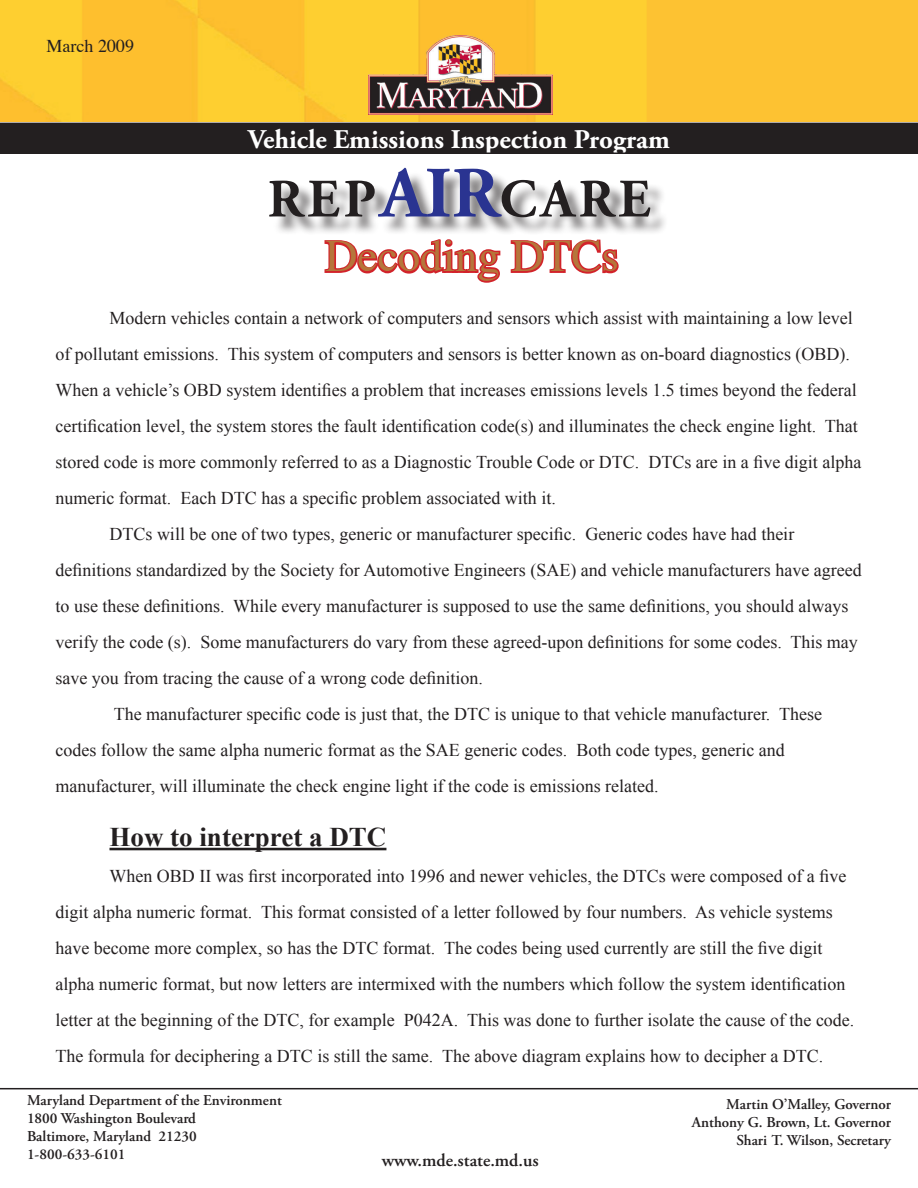
<style>
.page{position:relative;width:918px;height:1188px;background:#fff}
.page>*{position:absolute;margin:0;border:0;box-sizing:border-box;transform-origin:0 0}
.t1{font:700 54px "Adobe Garamond Pro";letter-spacing:.075em;color:#231f20}
.t2{font:45px "Times";color:#b5763b}
.t3{font:700 27px "Adobe Garamond Pro";color:#fff}
.t4{font:700 27px "Times New Roman";color:#231f20}
.t5{font:18px/36px "Times New Roman";color:#231f20}
.t6{font:600 18px "Adobe Garamond Pro";color:#231f20}
.t7{font:18px "Times";color:#231f20}
.t8{font:600 15px "Adobe Garamond Pro";color:#231f20}
.s1{font-size:72px;color:#2a3491}
</style>
<div class="page">
<img style="left:0;top:0;width:918px;height:121px">
<img style="left:368px;top:36px;width:184px;height:78px">
<div style="left:1px;top:123px;width:916px;height:30px;background:#231f20"></div>
<div style="left:0;top:123px;width:918px;height:31px;border:2px solid #231f20"></div>
<hr style="left:0;top:1088px;width:918px;height:1px;background:#231f20">
<div style="left:272px;top:170px;width:646px;height:108px;background:#231f20;opacity:.6"></div>
<svg style="left:323px;top:237px;width:179px;height:46px"></svg>
<svg style="left:509px;top:238px;width:112px;height:37px"></svg>
<hr style="left:110px;top:848px;width:276px;height:2px;background:#231f20">
<p class="t7" style="left:47px;top:29px;width:89px">March 2009</p>
<p class="t3" style="left:248px;top:124px;width:423px">Vehicle Emissions Inspection Program</p>
<p class="t1" style="left:268px;top:168px;width:384px">REP<span class="s1">AIR</span>CARE</p>
<p class="t2" style="left:325px;top:214px;width:295px">Decoding DTCs</p>
<p class="t5" style="left:56px;top:300px;width:807px;text-indent:54px">Modern vehicles contain a network of computers and sensors which assist with maintaining a low level of pollutant emissions. This system of computers and sensors is better known as on-board diagnostics (OBD).<br>When a vehicle’s OBD system identifies a problem that increases emissions levels 1.5 times beyond the federal certification level, the system stores the fault identification code(s) and illuminates the check engine light. That stored code is more commonly referred to as a Diagnostic Trouble Code or DTC. DTCs are in a five digit alpha numeric format. Each DTC has a specific problem associated with it.</p>
<p class="t5" style="left:56px;top:516px;width:808px;text-indent:54px">DTCs will be one of two types, generic or manufacturer specific. Generic codes have had their definitions standardized by the Society for Automotive Engineers (SAE) and vehicle manufacturers have agreed to use these definitions. While every manufacturer is supposed to use the same definitions, you should always verify the code (s). Some manufacturers do vary from these agreed-upon definitions for some codes. This may save you from tracing the cause of a wrong code definition.</p>
<p class="t5" style="left:56px;top:696px;width:768px;text-indent:58px">The manufacturer specific code is just that, the DTC is unique to that vehicle manufacturer. These codes follow the same alpha numeric format as the SAE generic codes. Both code types, generic and manufacturer, will illuminate the check engine light if the code is emissions related.</p>
<p class="t4" style="left:110px;top:818px;width:278px">How to interpret a DTC</p>
<p class="t5" style="left:56px;top:858px;width:800px;text-indent:54px">When OBD II was first incorporated into 1996 and newer vehicles, the DTCs were composed of a five digit alpha numeric format. This format consisted of a letter followed by four numbers. As vehicle systems have become more complex, so has the DTC format. The codes being used currently are still the five digit alpha numeric format, but now letters are intermixed with the numbers which follow the system identification letter at the beginning of the DTC, for example P042A. This was done to further isolate the cause of the code.<br>The formula for deciphering a DTC is still the same. The above diagram explains how to decipher a DTC.</p>
<p class="t8" style="left:27px;top:1091px;width:256px">Maryland Department of the Environment</p>
<p class="t8" style="left:27px;top:1109px;width:170px">1800 Washington Boulevard</p>
<p class="t8" style="left:27px;top:1127px;width:171px">Baltimore, Maryland 21230</p>
<p class="t8" style="left:27px;top:1145px;width:100px">1-800-633-6101</p>
<p class="t6" style="left:382px;top:1149px;width:158px">www.mde.state.md.us</p>
<p class="t8" style="left:726px;top:1096px;width:166px">Martin O’Malley, Governor</p>
<p class="t8" style="left:692px;top:1114px;width:201px">Anthony G. Brown, Lt. Governor</p>
<p class="t8" style="left:736px;top:1132px;width:156px">Shari T. Wilson, Secretary</p>
</div>
